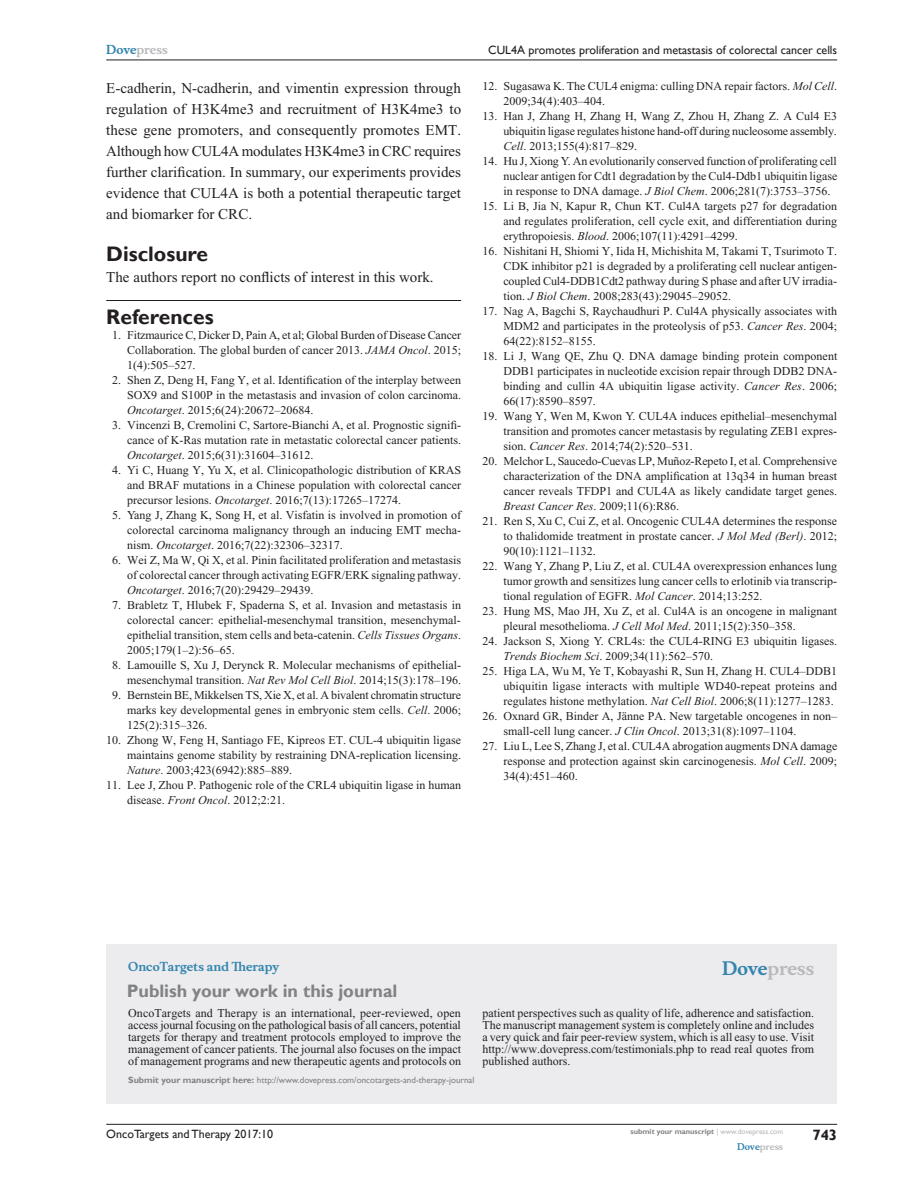
<style>
.page{position:relative;width:918px;height:1188px;background:#fff}
.page>*{position:absolute;margin:0;border:0;box-sizing:border-box;transform-origin:0 0}
.RefH{font:700 21px "Gill Sans";color:#231f20}
.PromBx-H1{font:700 18px "Gill Sans";color:#808285}
.PromBx-Brand{font:700 18px "Musee";color:#b8b9bc}
.TxF{font:15px/21px "Times New Roman";color:#231f20;text-align:justify}
.t1{font:700 15px "Gill Sans";color:#231f20}
.RefNL2{font:12px/15px "Times New Roman";color:#231f20;text-align:justify}
.PromBx-Tx{font:12px/12px "Times New Roman";color:#231f20;text-align:justify}
.t2{font:12px "Gill Sans";color:#231f20}
.PromBx-JrnlName{font:700 12px "Musee";color:#3485ae}
.t3{font:700 12px "Musee";color:#b8b9bc}
.PromBx-SubmitMssWebA{font:9px "Gill Sans";color:#808285}
.t4{font:700 9px "Musee";color:#b8b9bc}
.t5{font:700 7.5px "Gill Sans";color:#808285}
.s1{color:#3485ae}
.s2{font-style:italic}
.s3{font-weight:700}
.s4{font-weight:400;color:#b8b9bc}
</style>
<div class="page">
<div style="left:106px;top:944px;width:731px;height:159px;background:#ececee"></div>
<hr style="left:106px;top:1124px;width:731px;height:1px;background:#231f20">
<hr style="left:106px;top:60px;width:731px;height:1px;background:#231f20">
<hr style="left:106px;top:300px;width:355px;height:1px;background:#231f20">
<p class="t3" style="left:106px;top:43px;width:63px"><span class="s1">Dove</span>press</p>
<p class="TxF" style="left:106px;top:77px;width:356px">E-cadherin, N-cadherin, and vimentin expression through regulation of H3K4me3 and recruitment of H3K4me3 to these gene promoters, and consequently promotes EMT.<br>Although how CUL4A modulates H3K4me3 in CRC requires further clarification. In summary, our experiments provides evidence that CUL4A is both a potential therapeutic target and biomarker for CRC.</p>
<h1 class="RefH" style="left:106px;top:241px;width:103px">Disclosure</h1>
<p class="TxF" style="left:106px;top:266px;width:329px">The authors report no conflicts of interest in this work.</p>
<p class="RefH" style="left:106px;top:304px;width:109px">References</p>
<p class="RefNL2" style="left:127px;top:327px;width:335px;text-indent:-15px">1. Fitzmaurice C, Dicker D, Pain A, et al; Global Burden of Disease Cancer Collaboration. The global burden of cancer 2013. <span class="s2">JAMA Oncol</span>. 2015; 1(4):505–527.</p>
<p class="RefNL2" style="left:127px;top:372px;width:335px;text-indent:-15px">2. Shen Z, Deng H, Fang Y, et al. Identification of the interplay between SOX9 and S100P in the metastasis and invasion of colon carcinoma.<br><span class="s2">Oncotarget</span>. 2015;6(24):20672–20684.</p>
<p class="RefNL2" style="left:127px;top:417px;width:335px;text-indent:-15px">3. Vincenzi B, Cremolini C, Sartore-Bianchi A, et al. Prognostic signifi&shy;cance of K-Ras mutation rate in metastatic colorectal cancer patients.<br><span class="s2">Oncotarget</span>. 2015;6(31):31604–31612.</p>
<p class="RefNL2" style="left:127px;top:462px;width:335px;text-indent:-15px">4. Yi C, Huang Y, Yu X, et al. Clinicopathologic distribution of KRAS and BRAF mutations in a Chinese population with colorectal cancer precursor lesions. <span class="s2">Oncotarget</span>. 2016;7(13):17265–17274.</p>
<p class="RefNL2" style="left:127px;top:507px;width:335px;text-indent:-15px">5. Yang J, Zhang K, Song H, et al. Visfatin is involved in promotion of colorectal carcinoma malignancy through an inducing EMT mecha&shy;nism. <span class="s2">Oncotarget</span>. 2016;7(22):32306–32317.</p>
<p class="RefNL2" style="left:127px;top:552px;width:335px;text-indent:-15px">6. Wei Z, Ma W, Qi X, et al. Pinin facilitated proliferation and metastasis of colorectal cancer through activating EGFR/ERK signaling pathway.<br><span class="s2">Oncotarget</span>. 2016;7(20):29429–29439.</p>
<p class="RefNL2" style="left:127px;top:597px;width:335px;text-indent:-15px">7. Brabletz T, Hlubek F, Spaderna S, et al. Invasion and metastasis in colorectal cancer: epithelial-mesenchymal transition, mesenchymal&shy;epithelial transition, stem cells and beta-catenin. <span class="s2">Cells Tissues Organs</span>.<br>2005;179(1–2):56–65.</p>
<p class="RefNL2" style="left:112px;top:657px;width:350px;text-align:right">8. Lamouille S, Xu J, Derynck R. Molecular mechanisms of epithelial&shy;mesenchymal transition. <span class="s2">Nat Rev Mol Cell Biol</span>. 2014;15(3):178–196.</p>
<p class="RefNL2" style="left:127px;top:687px;width:335px;text-indent:-15px">9. Bernstein BE, Mikkelsen TS, Xie X, et al. A bivalent chromatin structure marks key developmental genes in embryonic stem cells. <span class="s2">Cell</span>. 2006; 125(2):315–326.</p>
<p class="RefNL2" style="left:127px;top:732px;width:335px;text-indent:-21px">10. Zhong W, Feng H, Santiago FE, Kipreos ET. CUL-4 ubiquitin ligase maintains genome stability by restraining DNA-replication licensing.<br><span class="s2">Nature</span>. 2003;423(6942):885–889.</p>
<p class="RefNL2" style="left:127px;top:777px;width:335px;text-indent:-21px">11. Lee J, Zhou P. Pathogenic role of the CRL4 ubiquitin ligase in human disease. <span class="s2">Front Oncol</span>. 2012;2:21.</p>
<p class="t2" style="left:488px;top:43px;width:350px">CUL4A promotes proliferation and metastasis of colorectal cancer cells</p>
<p class="RefNL2" style="left:503px;top:79px;width:335px;text-indent:-21px">12. Sugasawa K. The CUL4 enigma: culling DNA repair factors. <span class="s2">Mol Cell</span>.<br>2009;34(4):403–404.</p>
<p class="RefNL2" style="left:503px;top:109px;width:335px;text-indent:-21px">13. Han J, Zhang H, Zhang H, Wang Z, Zhou H, Zhang Z. A Cul4 E3 ubiquitin ligase regulates histone hand-off during nucleosome assembly.<br><span class="s2">Cell</span>. 2013;155(4):817–829.</p>
<p class="RefNL2" style="left:503px;top:154px;width:336px;text-indent:-21px">14. Hu J, Xiong Y. An evolutionarily conserved function of proliferating cell nuclear antigen for Cdt1 degradation by the Cul4-Ddb1 ubiquitin ligase in response to DNA damage. <span class="s2">J Biol Chem</span>. 2006;281(7):3753–3756.</p>
<p class="RefNL2" style="left:503px;top:199px;width:335px;text-indent:-21px">15. Li B, Jia N, Kapur R, Chun KT. Cul4A targets p27 for degradation and regulates proliferation, cell cycle exit, and differentiation during erythropoiesis. <span class="s2">Blood</span>. 2006;107(11):4291–4299.</p>
<p class="RefNL2" style="left:503px;top:244px;width:335px;text-indent:-21px">16. Nishitani H, Shiomi Y, Iida H, Michishita M, Takami T, Tsurimoto T.<br>CDK inhibitor p21 is degraded by a proliferating cell nuclear antigen&shy;coupled Cul4-DDB1Cdt2 pathway during S phase and after UV irradia&shy;tion. <span class="s2">J Biol Chem</span>. 2008;283(43):29045–29052.</p>
<p class="RefNL2" style="left:503px;top:304px;width:335px;text-indent:-21px">17. Nag A, Bagchi S, Raychaudhuri P. Cul4A physically associates with MDM2 and participates in the proteolysis of p53. <span class="s2">Cancer Res</span>. 2004; 64(22):8152–8155.</p>
<p class="RefNL2" style="left:503px;top:349px;width:336px;text-indent:-21px">18. Li J, Wang QE, Zhu Q. DNA damage binding protein component DDB1 participates in nucleotide excision repair through DDB2 DNA&shy;binding and cullin 4A ubiquitin ligase activity. <span class="s2">Cancer Res</span>. 2006; 66(17):8590–8597.</p>
<p class="RefNL2" style="left:503px;top:409px;width:335px;text-indent:-21px">19. Wang Y, Wen M, Kwon Y. CUL4A induces epithelial–mesenchymal transition and promotes cancer metastasis by regulating ZEB1 expres&shy;sion. <span class="s2">Cancer Res</span>. 2014;74(2):520–531.</p>
<p class="RefNL2" style="left:503px;top:454px;width:335px;text-indent:-21px">20. Melchor L, Saucedo-Cuevas LP, Muñoz-Repeto I, et al. Comprehensive characterization of the DNA amplification at 13q34 in human breast cancer reveals TFDP1 and CUL4A as likely candidate target genes.<br><span class="s2">Breast Cancer Res</span>. 2009;11(6):R86.</p>
<p class="RefNL2" style="left:503px;top:514px;width:335px;text-indent:-21px">21. Ren S, Xu C, Cui Z, et al. Oncogenic CUL4A determines the response to thalidomide treatment in prostate cancer. <span class="s2">J Mol Med (Berl)</span>. 2012; 90(10):1121–1132.</p>
<p class="RefNL2" style="left:503px;top:559px;width:335px;text-indent:-21px">22. Wang Y, Zhang P, Liu Z, et al. CUL4A overexpression enhances lung tumor growth and sensitizes lung cancer cells to erlotinib via transcrip&shy;tional regulation of EGFR. <span class="s2">Mol Cancer</span>. 2014;13:252.</p>
<p class="RefNL2" style="left:503px;top:604px;width:335px;text-indent:-21px">23. Hung MS, Mao JH, Xu Z, et al. Cul4A is an oncogene in malignant pleural mesothelioma. <span class="s2">J Cell Mol Med</span>. 2011;15(2):350–358.</p>
<p class="RefNL2" style="left:503px;top:634px;width:335px;text-indent:-21px">24. Jackson S, Xiong Y. CRL4s: the CUL4-RING E3 ubiquitin ligases.<br><span class="s2">Trends Biochem Sci</span>. 2009;34(11):562–570.</p>
<p class="RefNL2" style="left:503px;top:664px;width:335px;text-indent:-21px">25. Higa LA, Wu M, Ye T, Kobayashi R, Sun H, Zhang H. CUL4–DDB1 ubiquitin ligase interacts with multiple WD40-repeat proteins and regulates histone methylation. <span class="s2">Nat Cell Biol</span>. 2006;8(11):1277–1283.</p>
<p class="RefNL2" style="left:503px;top:709px;width:335px;text-indent:-21px">26. Oxnard GR, Binder A, Jänne PA. New targetable oncogenes in non– small-cell lung cancer. <span class="s2">J Clin Oncol</span>. 2013;31(8):1097–1104.</p>
<p class="RefNL2" style="left:503px;top:739px;width:335px;text-indent:-21px">27. Liu L, Lee S, Zhang J, et al. CUL4A abrogation augments DNA damage response and protection against skin carcinogenesis. <span class="s2">Mol Cell</span>. 2009; 34(4):451–460.</p>
<p class="PromBx-JrnlName" style="left:128px;top:959px;width:152px">OncoTargets and Therapy</p>
<p class="PromBx-H1" style="left:127px;top:980px;width:272px">Publish your work in this journal</p>
<p class="PromBx-Brand" style="left:722px;top:958px;width:94px"><span class="s1">Dove</span>press</p>
<p class="PromBx-Tx" style="left:128px;top:1007px;width:334px">OncoTargets and Therapy is an international, peer-reviewed, open access journal focusing on the pathological basis of all cancers, potential targets for therapy and treatment protocols employed to improve the management of cancer patients. The journal also focuses on the impact of management programs and new therapeutic agents and protocols on</p>
<p class="PromBx-Tx" style="left:482px;top:1007px;width:333px">patient perspectives such as quality of life, adherence and satisfaction.<br>The manuscript management system is completely online and includes a very quick and fair peer-review system, which is all easy to use. Visit http://www.dovepress.com/testimonials.php to read real quotes from published authors.</p>
<p class="PromBx-SubmitMssWebA" style="left:128px;top:1075px;width:348px"><span class="s3">Submit your manuscript here:</span> http://www.dovepress.com/oncotargets-and-therapy-journal</p>
<p class="t2" style="left:106px;top:1127px;width:168px">OncoTargets and Therapy 2017:10</p>
<p class="t5" style="left:631px;top:1127px;width:154px">submit your manuscript <span class="s4">| www.dovepress.com</span></p>
<p class="t4" style="left:737px;top:1141px;width:48px"><span class="s1">Dove</span>press</p>
<p class="t1" style="left:812px;top:1126px;width:26px">743</p>
</div>
